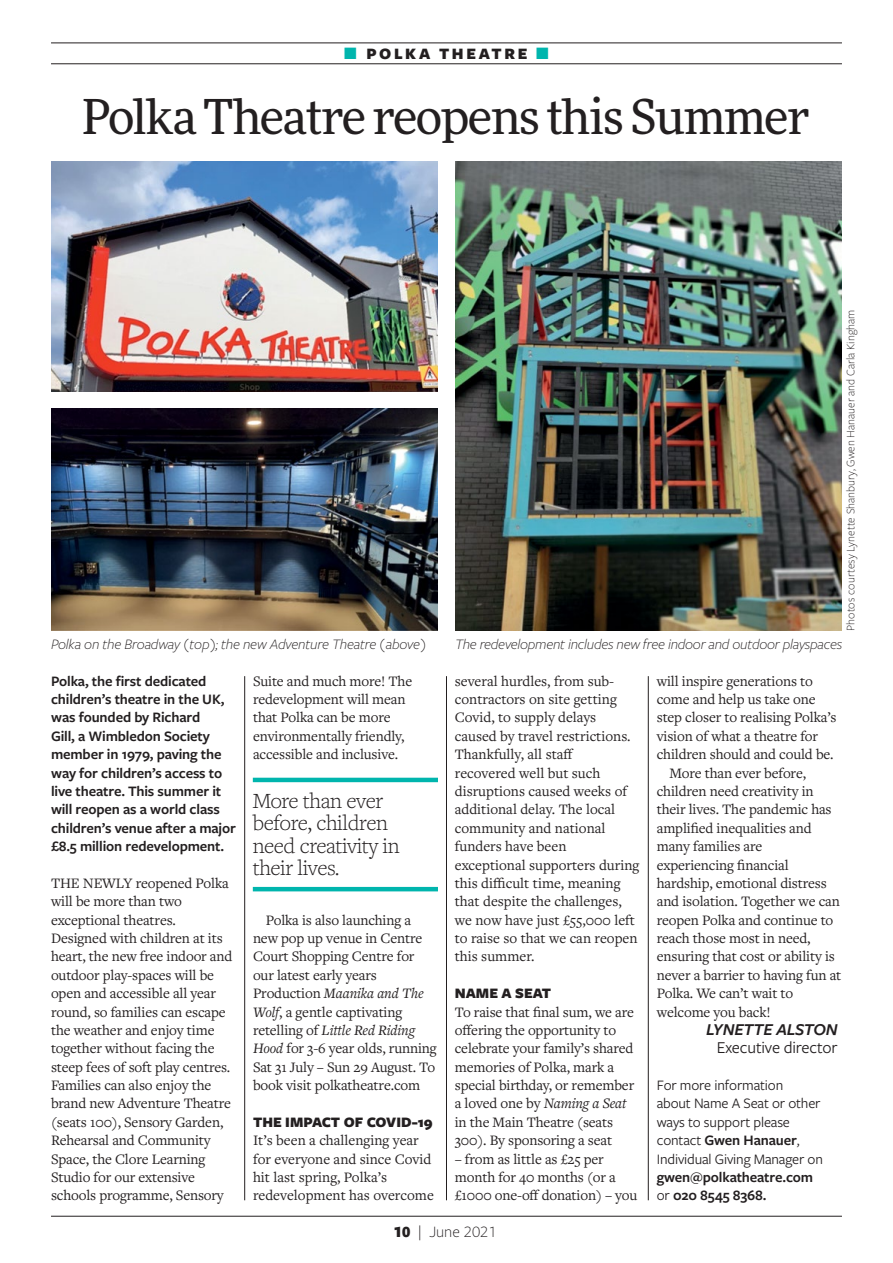
<style>
.page{position:relative;width:893px;height:1263px;background:#fff}
.page>*{position:absolute;margin:0;border:0;box-sizing:border-box;transform-origin:0 0}
.t1{font:48px "More Pro";letter-spacing:-.03em;color:#231f20}
.t2{font:300 22.5px/22.5px "Freight Text Pro";letter-spacing:-.02em;color:#231f20}
.t3{font:17.25px "Freight Sans Pro";letter-spacing:-.01em;color:#231f20}
.t4{font:italic 600 17.25px "Freight Sans Pro";letter-spacing:-.01em;color:#231f20}
.t5{font:900 16.5px "Freight Sans Pro";letter-spacing:.155em;color:#231f20}
.t6{font:300 16.5px "Freight Sans Pro";color:#231f20}
.t7{font:15px/18.5px "Freight Text Pro";letter-spacing:-.01em;color:#231f20}
.t8{font:600 15px/18.5px "Freight Sans Pro";letter-spacing:-.01em;color:#231f20}
.t9{font:italic 300 15px "Freight Sans Pro";letter-spacing:-.015em;color:#231f20}
.t10{font:15px/18.3px "Freight Sans Pro";letter-spacing:-.01em;color:#231f20}
.t11{font:900 15px "Freight Sans Pro";color:#231f20}
.t12{font:300 12px "Freight Sans Pro";color:#231f20}
.s1{color:#00b5ad}
.s2{font-style:italic}
.s3{font-weight:600}
.s4{font-weight:400}
.s5{font-weight:900}
</style>
<div class="page">
<hr style="left:51px;top:63px;width:791px;height:1px;background:#231f20">
<hr style="left:51px;top:43px;width:791px;height:1px;background:#231f20">
<hr style="left:51px;top:1216px;width:791px;height:1px;background:#231f20">
<hr style="left:253px;top:778px;width:185px;height:4px;background:#00b5ad">
<hr style="left:253px;top:887px;width:185px;height:4px;background:#00b5ad">
<hr style="left:648px;top:676px;width:1px;height:524px;background:#231f20">
<hr style="left:244px;top:676px;width:1px;height:524px;background:#231f20">
<hr style="left:446px;top:676px;width:1px;height:524px;background:#231f20">
<img style="left:51px;top:162px;width:387px;height:230px">
<img style="left:455px;top:162px;width:387px;height:469px">
<img style="left:51px;top:409px;width:387px;height:222px">
<p class="t5" style="left:344px;top:42px;width:206px"><span class="s1">■</span> POLKA THEATRE <span class="s1">■</span></p>
<h1 class="t1" style="left:82px;top:84px;width:730px">Polka Theatre reopens this Summer</h1>
<p class="t12" style="left:843px;top:631px;width:323px;rotate:-90deg">Photos courtesy Lynette Shanbury, Gwen Hanauer and Carla Kingham</p>
<p class="t9" style="left:51px;top:634px;width:376px">Polka on the Broadway (top); the new Adventure Theatre (above)</p>
<p class="t8" style="left:51px;top:671px;width:186px">Polka, the first dedicated children’s theatre in the UK, was founded by Richard<br>Gill, a Wimbledon Society member in 1979, paving the way for children’s access to live theatre. This summer it will reopen as a world class children’s venue after a major £8.5 million redevelopment.</p>
<p class="t7" style="left:51px;top:873px;width:183px">THE NEWLY reopened Polka will be more than two exceptional theatres.<br>Designed with children at its heart, the new free indoor and outdoor play-spaces will be open and accessible all year round, so families can escape the weather and enjoy time together without facing the steep fees of soft play centres.<br>Families can also enjoy the brand new Adventure Theatre (seats 100), Sensory Garden,<br>Rehearsal and Community<br>Space, the Clore Learning<br>Studio for our extensive schools programme, Sensory</p>
<p class="t7" style="left:253px;top:671px;width:161px">Suite and much more! The redevelopment will mean that Polka can be more environmentally friendly, accessible and inclusive.</p>
<h2 class="t2" style="left:253px;top:788px;width:148px">More than ever before, children need creativity in their lives.</h2>
<p class="t7" style="left:253px;top:910px;width:185px;text-indent:13px">Polka is also launching a new pop up venue in Centre<br>Court Shopping Centre for our latest early years<br>Production <span class="s2">Maanika and The<br>Wolf</span>, a gentle captivating retelling of <span class="s2">Little Red Riding<br>Hood</span> for 3-6 year olds, running<br>Sat 31 July – Sun 29 August. To book visit polkatheatre.com</p>
<p class="t11" style="left:253px;top:1111px;width:181px">THE IMPACT OF COVID-19</p>
<p class="t7" style="left:253px;top:1131px;width:182px">It’s been a challenging year for everyone and since Covid hit last spring, Polka’s redevelopment has overcome</p>
<p class="t9" style="left:455px;top:634px;width:389px">The redevelopment includes new free indoor and outdoor playspaces</p>
<p class="t7" style="left:455px;top:671px;width:186px">several hurdles, from sub&shy;contractors on site getting<br>Covid, to supply delays caused by travel restrictions.<br>Thankfully, all staff<br>recovered well but such disruptions caused weeks of additional delay. The local community and national funders have been exceptional supporters during this difficult time, meaning that despite the challenges, we now have just £55,000 left to raise so that we can reopen this summer.</p>
<p class="t11" style="left:455px;top:983px;width:98px">NAME A SEAT</p>
<p class="t7" style="left:455px;top:1002px;width:181px">To raise that final sum, we are offering the opportunity to celebrate your family’s shared memories of Polka, mark a special birthday, or remember a loved one by <span class="s2">Naming a Seat </span>in the Main Theatre (seats<br>300). By sponsoring a seat</p>
<p class="t7" style="left:455px;top:1149px;width:184px">– from as little as £25 per month for 40 months (or a £1000 one-off donation) – you</p>
<p class="t7" style="left:657px;top:671px;width:157px">will inspire generations to</p>
<p class="t7" style="left:657px;top:689px;width:160px">come and help us take one</p>
<p class="t7" style="left:657px;top:708px;width:181px">step closer to realising Polka’s</p>
<p class="t7" style="left:657px;top:726px;width:163px">vision of what a theatre for</p>
<p class="t7" style="left:657px;top:745px;width:178px">children should and could be.</p>
<p class="t7" style="left:669px;top:763px;width:138px">More than ever before,</p>
<p class="t7" style="left:657px;top:781px;width:158px">children need creativity in</p>
<p class="t7" style="left:657px;top:800px;width:176px">their lives. The pandemic has</p>
<p class="t7" style="left:657px;top:818px;width:156px">amplified inequalities and</p>
<p class="t7" style="left:657px;top:836px;width:107px">many families are</p>
<p class="t7" style="left:657px;top:855px;width:133px">experiencing financial</p>
<p class="t7" style="left:657px;top:873px;width:172px">hardship, emotional distress</p>
<p class="t7" style="left:657px;top:892px;width:185px">and isolation. Together we can</p>
<p class="t7" style="left:657px;top:910px;width:178px">reopen Polka and continue to</p>
<p class="t7" style="left:657px;top:928px;width:155px">reach those most in need,</p>
<p class="t7" style="left:657px;top:947px;width:180px">ensuring that cost or ability is</p>
<p class="t7" style="left:657px;top:965px;width:186px">never a barrier to having fun at</p>
<p class="t7" style="left:657px;top:983px;width:138px">Polka. We can’t wait to</p>
<p class="t7" style="left:657px;top:1002px;width:115px">welcome you back!</p>
<p class="t4" style="left:706px;top:1018px;width:133px">LYNETTE ALSTON</p>
<p class="t3" style="left:717px;top:1036px;width:122px">Executive director</p>
<p class="t10" style="left:657px;top:1075px;width:168px">For more information<br>about Name A Seat or other ways to support please contact <span class="s3">Gwen Hanauer</span>,<br>Individual Giving Manager on</p>
<p class="t8" style="left:657px;top:1167px;width:158px">gwen@polkatheatre.com <span class="s4">or</span> 020 8545 8368.</p>
<p class="t6" style="left:394px;top:1221px;width:104px"><span class="s5">10</span> | June 2021</p>
</div>
